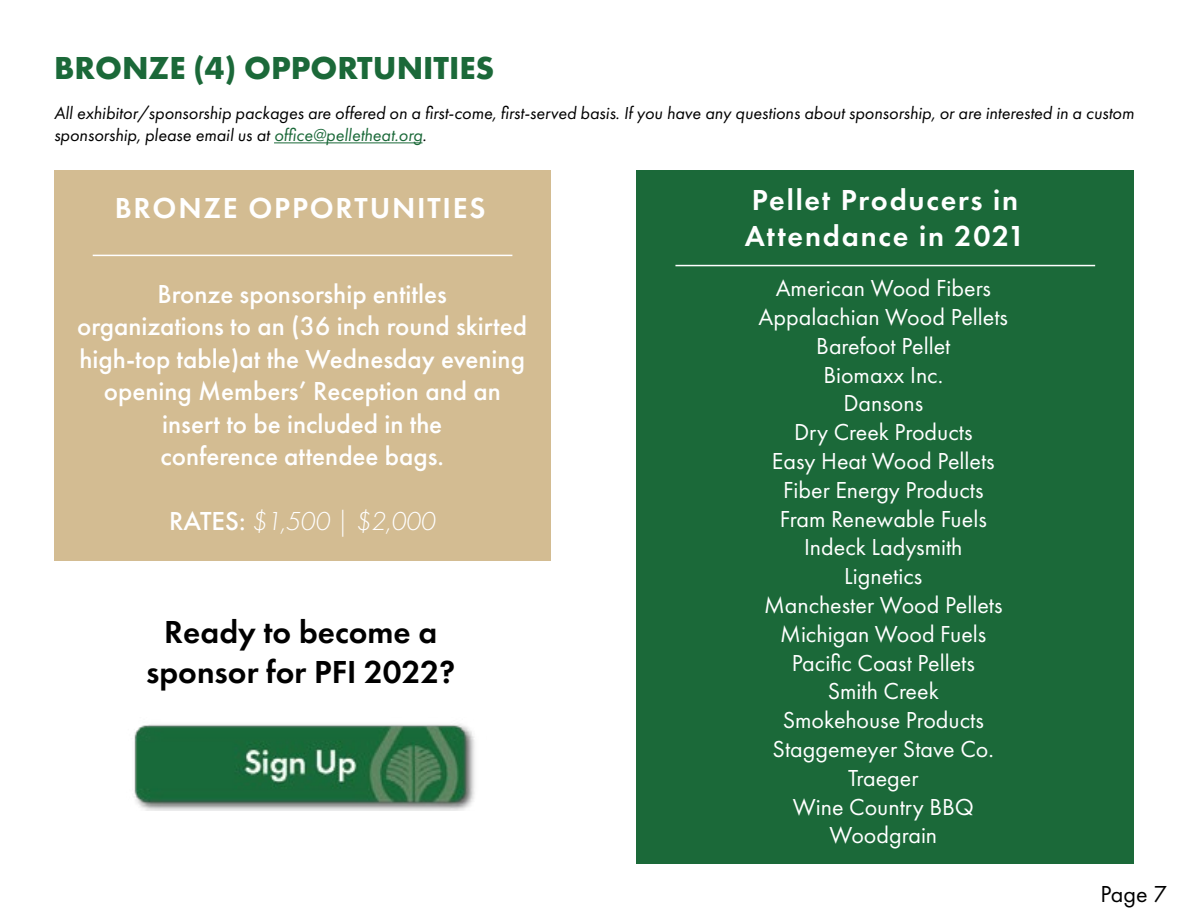
<style>
.page{position:relative;width:1188px;height:918px;background:#fff}
.page>*{position:absolute;margin:0;border:0;box-sizing:border-box;transform-origin:0 0}
.t1{font:600 33px/39.6px "Futura PT";color:#000;text-align:center}
.t2{font:700 33px "Futura PT";color:#1b6939}
.t3{font:600 30px/36px "Futura PT";letter-spacing:.06em;color:#fff}
.t4{font:500 27px/32.4px "Futura PT";color:#fff;text-align:center}
.t5{font:italic 300 27px "Futura PT";color:#fff}
.t6{font:24px/28.8px "Futura PT";color:#fff;text-align:center}
.t7{font:24px "Futura PT";color:#000}
.t8{font:italic 18px/21.6px "Futura PT";color:#000}
.s1{color:#1b6939}
.s2{font-weight:500;font-style:normal}
</style>
<div class="page">
<div style="left:54px;top:170px;width:496px;height:391px;background:#d3bc92"></div>
<hr style="left:274px;top:142px;width:148px;height:1px;background:#1b6939">
<hr style="left:93px;top:255px;width:419px;height:1px;background:#fff">
<div style="left:636px;top:170px;width:498px;height:694px;background:#1b6939"></div>
<hr style="left:675px;top:265px;width:420px;height:1px;background:#fff">
<img style="left:134px;top:724px;width:341px;height:87px">
<h1 class="t2" style="left:54px;top:47px;width:442px">BRONZE (4) OPPORTUNITIES</h1>
<p class="t8" style="left:54px;top:103px;width:1082px">All exhibitor/sponsorship packages are offered on a first-come, first-served basis. If you have any questions about sponsorship, or are interested in a custom sponsorship, please email us at <span class="s1">office@pelletheat.org</span>.</p>
<p class="t3" style="left:115px;top:190px;width:372px">BRONZE OPPORTUNITIES</p>
<p class="t4" style="left:77px;top:278px;width:451px">Bronze sponsorship entitles<br>organizations to an (36 inch round skirted high-top table)at the Wednesday evening opening Members’ Reception and an insert to be included in the<br>conference attendee bags.</p>
<p class="t5" style="left:169px;top:506px;width:268px"><span class="s2">RATES:</span> $1,500 | $2,000</p>
<h1 class="t1" style="left:146px;top:612px;width:311px">Ready to become a sponsor for PFI 2022?</h1>
<p class="t3" style="left:745px;top:182px;width:282px">Pellet Producers in<br>Attendance in 2021</p>
<p class="t6" style="left:759px;top:274px;width:251px">American Wood Fibers<br>Appalachian Wood Pellets<br>Barefoot Pellet<br>Biomaxx Inc.<br>Dansons<br>Dry Creek Products<br>Easy Heat Wood Pellets<br>Fiber Energy Products<br>Fram Renewable Fuels<br>Indeck Ladysmith<br>Lignetics<br>Manchester Wood Pellets<br>Michigan Wood Fuels<br>Pacific Coast Pellets<br>Smith Creek<br>Smokehouse Products<br>Staggemeyer Stave Co.<br>Traeger<br>Wine Country BBQ<br>Woodgrain</p>
<p class="t7" style="left:1101px;top:879px;width:68px">Page 7</p>
</div>
